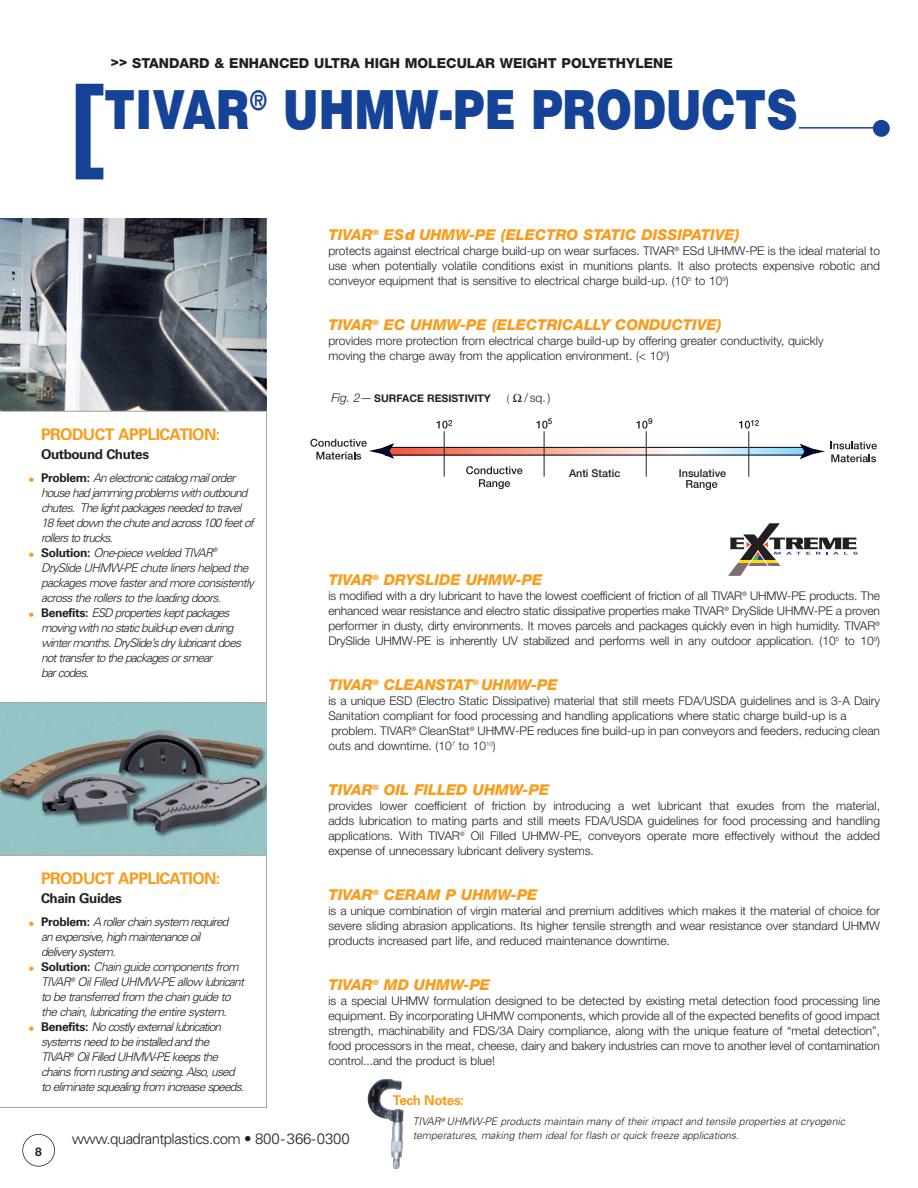
<style>
.page{position:relative;width:918px;height:1188px;background:#fff}
.page>*{position:absolute;margin:0;border:0;box-sizing:border-box;transform-origin:0 0}
.t1{font:700 105px "Helvetica Neue";color:#154398}
.t2{font:900 54px "Helvetica";color:#154398;scale:.8 1}
.t3{font:700 16.05px "Univers";letter-spacing:-.04em;color:#f89c1c}
.t4{font:italic 800 15px "Helvetica Neue";color:#f89c1c}
.t5{font:300 15px "Univers";letter-spacing:-.04em;color:#231f20}
.t6{font:800 13.8px "Helvetica Neue";color:#231f20}
.t7{font:700 13.5px "Univers";letter-spacing:-.035em;color:#231f20}
.t8{font:700 13.5px "Univers";letter-spacing:-.035em;color:#f89c1c}
.t9{font:300 12px/15px "Helvetica Neue";color:#231f20;text-align:justify}
.t10{font:italic 300 12px/15px "Univers";letter-spacing:-.07em;color:#231f20}
.t11{font:700 12px "Helvetica Neue";color:#f89c1c}
.t12{font:700 12px "Helvetica Neue";color:#231f20}
.t13{font:500 10.8px "Helvetica Neue";color:#231f20}
.t14{font:italic 300 10.5px/13.5px "Univers";letter-spacing:-.005em;color:#231f20}
.t15{font:700 10.5px "Helvetica Neue";color:#231f20}
.t16{font:500 8.1px "Helvetica Neue";color:#231f20}
.s1{font-family:"Helvetica";font-weight:900}
.s2{font-weight:300;font-style:italic;font-size:12px}
.s3{font-size:10.5px}
.s4{font-weight:700;font-style:normal}
</style>
<div class="page">
<img style="left:0;top:703px;width:267px;height:152px">
<img style="left:0;top:218px;width:267px;height:193px">
<svg style="left:0;top:411px;width:267px;height:292px"></svg>
<div style="left:873px;top:120px;width:17px;height:17px;background:#154398;border-radius:50%"></div>
<hr style="left:799px;top:127px;width:78px;height:2px;background:#154398">
<div style="left:22px;top:1134px;width:33px;height:33px;border:2px solid #231f20;border-radius:50%"></div>
<img style="left:367px;top:1078px;width:37px;height:91px">
<div style="left:393px;top:1091px;width:9px;height:18px;background:#fff"></div>
<svg style="left:0;top:855px;width:267px;height:253px"></svg>
<svg style="left:394px;top:449px;width:406px;height:4px;background:#e7bbb2"></svg>
<div style="left:385px;top:447px;width:420px;height:8px;border:1px solid #000424"></div>
<svg style="left:831px;top:442px;width:46px;height:20px"></svg>
<svg style="left:466px;top:466px;width:57px;height:23px"></svg>
<svg style="left:686px;top:480px;width:32px;height:10px"></svg>
<svg style="left:436px;top:420px;width:16px;height:9px"></svg>
<hr style="left:444px;top:431px;width:1px;height:46px;background:#231f20">
<svg style="left:536px;top:421px;width:11px;height:8px"></svg>
<hr style="left:544px;top:431px;width:1px;height:46px;background:#231f20">
<svg style="left:636px;top:421px;width:11px;height:8px"></svg>
<hr style="left:646px;top:431px;width:1px;height:46px;background:#231f20">
<svg style="left:739px;top:420px;width:20px;height:9px"></svg>
<hr style="left:748px;top:431px;width:1px;height:46px;background:#231f20">
<svg style="left:310px;top:439px;width:84px;height:21px"></svg>
<svg style="left:800px;top:444px;width:25px;height:15px"></svg>
<svg style="left:728px;top:523px;width:130px;height:53px"></svg>
<p class="t6" style="left:111px;top:58px;width:564px">&gt;&gt; STANDARD &amp; ENHANCED ULTRA HIGH MOLECULAR WEIGHT POLYETHYLENE</p>
<h1 class="t1" style="left:69px;top:58px;width:36px">[</h1>
<h2 class="t2" style="left:104px;top:90px;width:868px">TIVAR<sup>®</sup> UHMW-PE PRODUCTS</h2>
<p class="t4" style="left:328px;top:229px;width:413px">TIVAR<sup>®</sup> ES<span class="s1">d</span> UHMW-PE (ELECTRO STATIC DISSIPATIVE)</p>
<p class="t9" style="left:328px;top:243px;width:553px">protects against electrical charge build-up on wear surfaces. TIVAR<sup>®</sup> ESd UHMW-PE is the ideal material to use when potentially volatile conditions exist in munitions plants. It also protects expensive robotic and conveyor equipment that is sensitive to electrical charge build-up. (10<sup>5</sup> to 10<sup>9</sup>)</p>
<p class="t4" style="left:328px;top:319px;width:395px">TIVAR<sup>®</sup> EC UHMW-PE (ELECTRICALLY CONDUCTIVE)</p>
<p class="t9" style="left:328px;top:333px;width:497px">provides more protection from electrical charge build-up by offering greater conductivity, quickly moving the charge away from the application environment. (&lt; 10<sup>5</sup>)</p>
<p class="t15" style="left:331px;top:392px;width:161px"><span class="s2">Fig. 2—</span> SURFACE RESISTIVITY</p>
<p class="t9" style="left:507px;top:390px;width:45px"><span class="s3">(</span> Ω/sq.)</p>
<h3 class="t3" style="left:41px;top:428px;width:181px">PRODUCT APPLICATION:</h3>
<p class="t7" style="left:41px;top:449px;width:110px">Outbound Chutes</p>
<p class="t10" style="left:41px;top:471px;width:215px"><span class="s4">Problem:</span> An electronic catalog mail order house had jamming problems with outbound chutes. The light packages needed to travel 18 feet down the chute and across 100 feet of rollers to trucks.<br><span class="s4">Solution:</span> One-piece welded TIVAR<sup>® </sup>DrySlide UHMW-PE chute liners helped the packages move faster and more consistently across the rollers to the loading doors.<br><span class="s4">Benefits:</span> ESD properties kept packages moving with no static build-up even during winter months. DrySlide’s dry lubricant does not transfer to the packages or smear<br>bar codes.</p>
<p class="t11" style="left:28px;top:473px;width:8px">•</p>
<p class="t11" style="left:28px;top:548px;width:8px">•</p>
<p class="t11" style="left:28px;top:608px;width:8px">•</p>
<p class="t11" style="left:28px;top:917px;width:8px">•</p>
<p class="t11" style="left:28px;top:962px;width:8px">•</p>
<p class="t11" style="left:28px;top:1022px;width:8px">•</p>
<h3 class="t3" style="left:41px;top:872px;width:181px">PRODUCT APPLICATION:</h3>
<p class="t7" style="left:41px;top:894px;width:82px">Chain Guides</p>
<p class="t10" style="left:41px;top:915px;width:205px"><span class="s4">Problem:</span> A roller chain system required<br>an expensive, high maintenance oil<br>delivery system.<br><span class="s4">Solution:</span> Chain guide components from TIVAR<sup>®</sup> Oil Filled UHMW-PE allow lubricant to be transferred from the chain guide to the chain, lubricating the entire system.<br><span class="s4">Benefits:</span> No costly external lubrication systems need to be installed and the TIVAR<sup>®</sup> Oil Filled UHMW-PE keeps the chains from rusting and seizing. Also, used to eliminate squealing from increase speeds.</p>
<p class="t16" style="left:548px;top:419px;width:6px">5</p>
<p class="t16" style="left:648px;top:419px;width:6px">9</p>
<p class="t13" style="left:569px;top:469px;width:53px">Anti Static</p>
<p class="t13" style="left:679px;top:469px;width:49px">Insulative</p>
<p class="t4" style="left:328px;top:574px;width:216px">TIVAR<sup>®</sup> DRYSLIDE UHMW-PE</p>
<p class="t9" style="left:328px;top:588px;width:553px">is modified with a dry lubricant to have the lowest coefficient of friction of all TIVAR<sup>®</sup> UHMW-PE products. The enhanced wear resistance and electro static dissipative properties make TIVAR<sup>®</sup> DrySlide UHMW-PE a proven performer in dusty, dirty environments. It moves parcels and packages quickly even in high humidity. TIVAR<sup>® </sup>DrySlide UHMW-PE is inherently UV stabilized and performs well in any outdoor application. (10<sup>5</sup> to 10<sup>9</sup>)</p>
<p class="t4" style="left:328px;top:679px;width:231px">TIVAR<sup>®</sup> CLEANSTAT<sup>®</sup> UHMW-PE</p>
<p class="t9" style="left:328px;top:693px;width:553px;text-align:left">is a unique ESD (Electro Static Dissipative) material that still meets FDA/USDA guidelines and is 3-A Dairy Sanitation compliant for food processing and handling applications where static charge build-up is a problem. TIVAR<sup>®</sup> CleanStat<sup>®</sup> UHMW-PE reduces fine build-up in pan conveyors and feeders, reducing clean outs and downtime. (10<sup>7</sup> to 10<sup>10</sup>)</p>
<p class="t4" style="left:328px;top:784px;width:222px">TIVAR<sup>®</sup> OIL FILLED UHMW-PE</p>
<p class="t9" style="left:328px;top:798px;width:553px">provides lower coefficient of friction by introducing a wet lubricant that exudes from the material, adds lubrication to mating parts and still meets FDA/USDA guidelines for food processing and handling applications. With TIVAR<sup>®</sup> Oil Filled UHMW-PE, conveyors operate more effectively without the added expense of unnecessary lubricant delivery systems.</p>
<p class="t4" style="left:328px;top:889px;width:211px">TIVAR<sup>®</sup> CERAM P UHMW-PE</p>
<p class="t9" style="left:328px;top:903px;width:553px">is a unique combination of virgin material and premium additives which makes it the material of choice for severe sliding abrasion applications. Its higher tensile strength and wear resistance over standard UHMW products increased part life, and reduced maintenance downtime.</p>
<p class="t4" style="left:328px;top:979px;width:163px">TIVAR<sup>®</sup> MD UHMW-PE</p>
<p class="t9" style="left:328px;top:993px;width:553px">is a special UHMW formulation designed to be detected by existing metal detection food processing line equipment. By incorporating UHMW components, which provide all of the expected benefits of good impact strength, machinability and FDS/3A Dairy compliance, along with the unique feature of “metal detection”, food processors in the meat, cheese, dairy and bakery industries can move to another level of contamination control...and the product is blue!</p>
<p class="t8" style="left:393px;top:1095px;width:73px">Tech Notes:</p>
<p class="t12" style="left:35px;top:1145px;width:8px">8</p>
<p class="t5" style="left:72px;top:1134px;width:280px">www.quadrantplastics.com • 800- 366-0300</p>
<p class="t14" style="left:413px;top:1116px;width:434px">TIVAR<sup>®</sup> UHMW-PE products maintain many of their impact and tensile properties at cryogenic temperatures, making them ideal for flash or quick freeze applications.</p>
</div>
